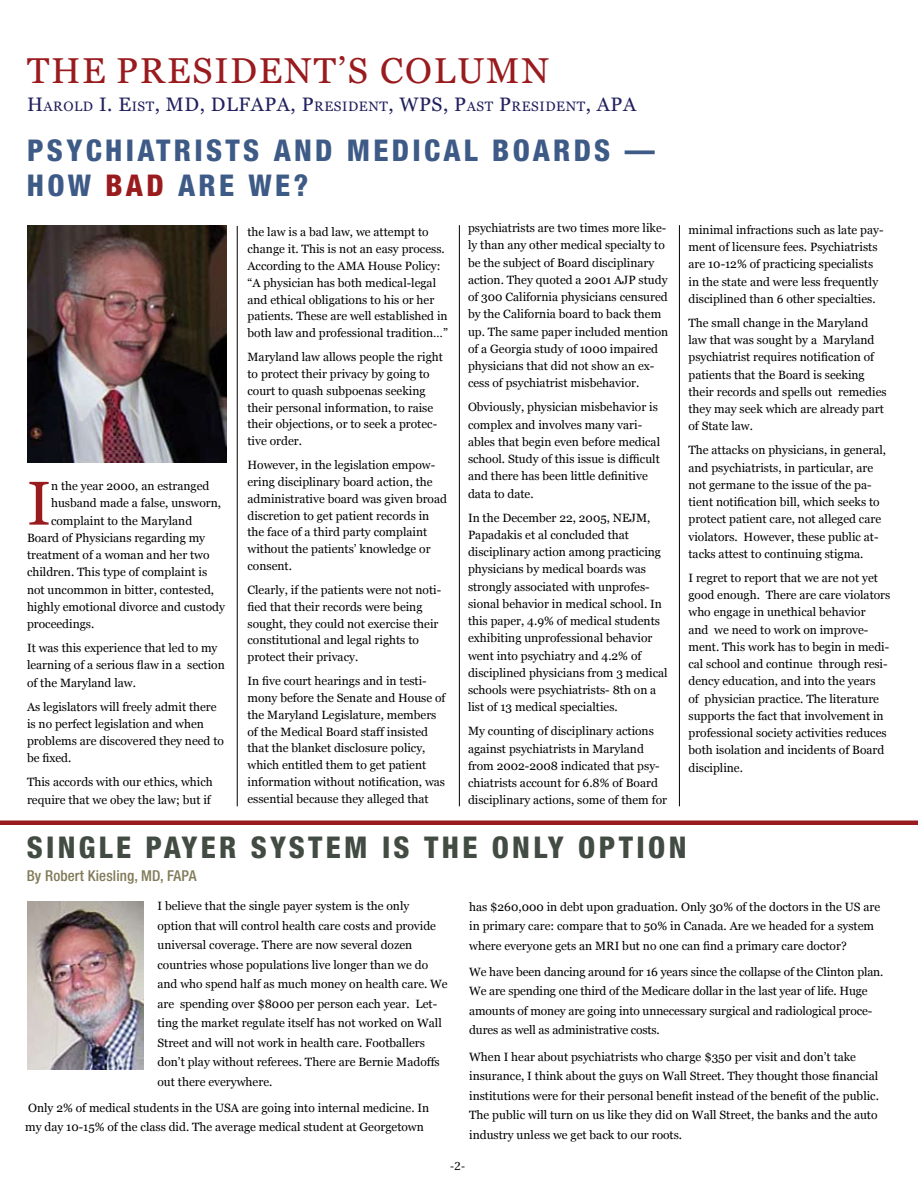
<style>
.page{position:relative;width:918px;height:1188px;background:#fff}
.page>*{position:absolute;margin:0;border:0;box-sizing:border-box;transform-origin:0 0}
.t1{font:61.8px "Georgia";color:#9a1b1e}
.t2{font:36px "Georgia";color:#991b1e}
.t3{font:800 condensed 30px/34.5px "Helvetica Neue";letter-spacing:.11em;color:#3e5b87}
.t4{font:800 condensed 30px "Helvetica Neue";letter-spacing:.11em;color:#424c43}
.t5{font:19.5px "Georgia";letter-spacing:.03em;color:#21205f}
.t6{font:500 condensed 15px "Helvetica Neue";letter-spacing:.01em;color:#817a58}
.t7{font:12px/17.2px "Georgia";color:#000}
.t8{font:12px "Utopia";color:#000}
.s1{font-size:13.65px}
.s2{color:#991b1e}
</style>
<div class="page">
<img style="left:27px;top:225px;width:199px;height:238px">
<hr style="left:679px;top:225px;width:1px;height:581px;background:#000">
<hr style="left:459px;top:225px;width:1px;height:581px;background:#000">
<div style="left:0;top:820px;width:918px;height:5px;background:#991b1e"></div>
<hr style="left:237px;top:226px;width:1px;height:580px;background:#000">
<img style="left:27px;top:902px;width:117px;height:167px">
<h2 class="t2" style="left:27px;top:50px;width:27px">the</h2>
<h2 class="t2" style="left:116px;top:50px;width:26px">president</h2>
<h2 class="t2" style="left:338px;top:50px;width:69px">’s col</h2>
<h2 class="t2" style="left:457px;top:50px;width:61px">umn</h2>
<h3 class="t5" style="left:27px;top:93px;width:611px">H<span class="s1">arold</span> I. E<span class="s1">ist</span>, MD, DLFAPA, P<span class="s1">resident</span>, WPS, P<span class="s1">ast</span> P<span class="s1">resident</span>, APA</h3>
<h3 class="t3" style="left:27px;top:133px;width:629px">PSYCHIATRISTS AND MEDICAL BOARDS —<br>HOW <span class="s2">BAD</span> ARE WE?</h3>
<h1 class="t1" style="left:27px;top:468px;width:26px">I</h1>
<p class="t7" style="left:51px;top:477px;width:160px">n the year 2000, an estranged</p>
<p class="t7" style="left:51px;top:495px;width:172px">husband made a false, unsworn,</p>
<p class="t7" style="left:51px;top:512px;width:143px">complaint to the Maryland</p>
<p class="t7" style="left:27px;top:529px;width:180px">Board of Physicians regarding my</p>
<p class="t7" style="left:27px;top:546px;width:184px">treatment of a woman and her two</p>
<p class="t7" style="left:27px;top:564px;width:182px">children. This type of complaint is</p>
<p class="t7" style="left:27px;top:581px;width:189px">not uncommon in bitter, contested,</p>
<p class="t7" style="left:27px;top:598px;width:199px">highly emotional divorce and custody</p>
<p class="t7" style="left:27px;top:615px;width:69px">proceedings.</p>
<p class="t7" style="left:27px;top:639px;width:199px">It was this experience that led to my learning of a serious flaw in a section of the Maryland law.</p>
<p class="t7" style="left:27px;top:698px;width:199px">As legislators will freely admit there is no perfect legislation and when problems are discovered they need to be fixed.</p>
<p class="t7" style="left:27px;top:774px;width:187px">This accords with our ethics, which require that we obey the law; but if</p>
<p class="t7" style="left:248px;top:223px;width:202px;line-height:16.8px">the law is a bad law, we attempt to change it. This is not an easy process.<br>According to the AMA House Policy: “A physician has both medical-legal and ethical obligations to his or her patients. These are well established in both law and professional tradition…”</p>
<p class="t7" style="left:248px;top:348px;width:197px;line-height:16.8px">Maryland law allows people the right to protect their privacy by going to court to quash subpoenas seeking their personal information, to raise their objections, or to seek a protec&shy;tive order.</p>
<p class="t7" style="left:248px;top:456px;width:201px;line-height:16.8px">However, in the legislation empow&shy;ering disciplinary board action, the administrative board was given broad discretion to get patient records in the face of a third party complaint without the patients’ knowledge or consent.</p>
<p class="t7" style="left:248px;top:581px;width:195px;line-height:16.8px">Clearly, if the patients were not noti&shy;fied that their records were being sought, they could not exercise their constitutional and legal rights to protect their privacy.</p>
<p class="t7" style="left:248px;top:672px;width:200px;line-height:16.8px">In five court hearings and in testi&shy;mony before the Senate and House of the Maryland Legislature, members of the Medical Board staff insisted that the blanket disclosure policy, which entitled them to get patient information without notification, was essential because they alleged that</p>
<p class="t7" style="left:468px;top:219px;width:202px">psychiatrists are two times more like&shy;ly than any other medical specialty to be the subject of Board disciplinary action. They quoted a 2001 AJP study of 300 California physicians censured by the California board to back them up. The same paper included mention of a Georgia study of 1000 impaired physicians that did not show an ex&shy;cess of psychiatrist misbehavior.</p>
<p class="t7" style="left:468px;top:398px;width:194px">Obviously, physician misbehavior is complex and involves many vari&shy;ables that begin even before medical school. Study of this issue is difficult and there has been little definitive data to date.</p>
<p class="t7" style="left:468px;top:509px;width:201px">In the December 22, 2005, NEJM, Papadakis et al concluded that disciplinary action among practicing physicians by medical boards was strongly associated with unprofes&shy;sional behavior in medical school. In this paper, 4.9% of medical students exhibiting unprofessional behavior went into psychiatry and 4.2% of disciplined physicians from 3 medical schools were psychiatrists- 8th on a list of 13 medical specialties.</p>
<p class="t7" style="left:468px;top:722px;width:201px">My counting of disciplinary actions against psychiatrists in Maryland from 2002-2008 indicated that psy&shy;chiatrists account for 6.8% of Board disciplinary actions, some of them for</p>
<p class="t7" style="left:688px;top:221px;width:197px">minimal infractions such as late pay&shy;ment of licensure fees. Psychiatrists are 10-12% of practicing specialists in the state and were less frequently disciplined than 6 other specialties.</p>
<p class="t7" style="left:688px;top:314px;width:200px">The small change in the Maryland law that was sought by a Maryland psychiatrist requires notification of patients that the Board is seeking their records and spells out remedies they may seek which are already part of State law.</p>
<p class="t7" style="left:688px;top:442px;width:199px">The attacks on physicians, in general, and psychiatrists, in particular, are not germane to the issue of the pa&shy;tient notification bill, which seeks to protect patient care, not alleged care violators. However, these public at&shy;tacks attest to continuing stigma.</p>
<p class="t7" style="left:688px;top:569px;width:203px">I regret to report that we are not yet good enough. There are care violators who engage in unethical behavior<br>and we need to work on improve&shy;ment. This work has to begin in medi&shy;cal school and continue through resi&shy;dency education, and into the years<br>of physician practice. The literature supports the fact that involvement in professional society activities reduces both isolation and incidents of Board discipline.</p>
<h3 class="t4" style="left:27px;top:829px;width:661px">SI NGLE PAYER SYSTEM IS THE ONLY OPTION</h3>
<p class="t6" style="left:27px;top:867px;width:171px">By Robert Kiesling, MD, FAPA</p>
<p class="t7" style="left:158px;top:896px;width:292px;line-height:19.5px">I believe that the single payer system is the only<br>option that will control health care costs and provide universal coverage. There are now several dozen countries whose populations live longer than we do and who spend half as much money on health care. We are spending over $8000 per person each year. Let&shy;ting the market regulate itself has not worked on Wall Street and will not work in health care. Footballers don’t play without referees. There are Bernie Madoffs out there everywhere.</p>
<p class="t7" style="left:25px;top:1098px;width:406px;line-height:19.5px">Only 2% of medical students in the USA are going into internal medicine. In my day 10-15% of the class did. The average medical student at Georgetown</p>
<p class="t7" style="left:469px;top:897px;width:413px;line-height:19.5px">has $260,000 in debt upon graduation. Only 30% of the doctors in the US are in primary care: compare that to 50% in Canada. Are we headed for a system where everyone gets an MRI but no one can find a primary care doctor?</p>
<p class="t7" style="left:469px;top:962px;width:416px;line-height:19.5px">We have been dancing around for 16 years since the collapse of the Clinton plan.<br>We are spending one third of the Medicare dollar in the last year of life. Huge amounts of money are going into unnecessary surgical and radiological proce&shy;dures as well as administrative costs.</p>
<p class="t7" style="left:469px;top:1047px;width:411px;line-height:19.5px">When I hear about psychiatrists who charge $350 per visit and don’t take insurance, I think about the guys on Wall Street. They thought those financial institutions were for their personal benefit instead of the benefit of the public.<br>The public will turn on us like they did on Wall Street, the banks and the auto industry unless we get back to our roots.</p>
<p class="t8" style="left:450px;top:1159px;width:17px">-2-</p>
</div>
